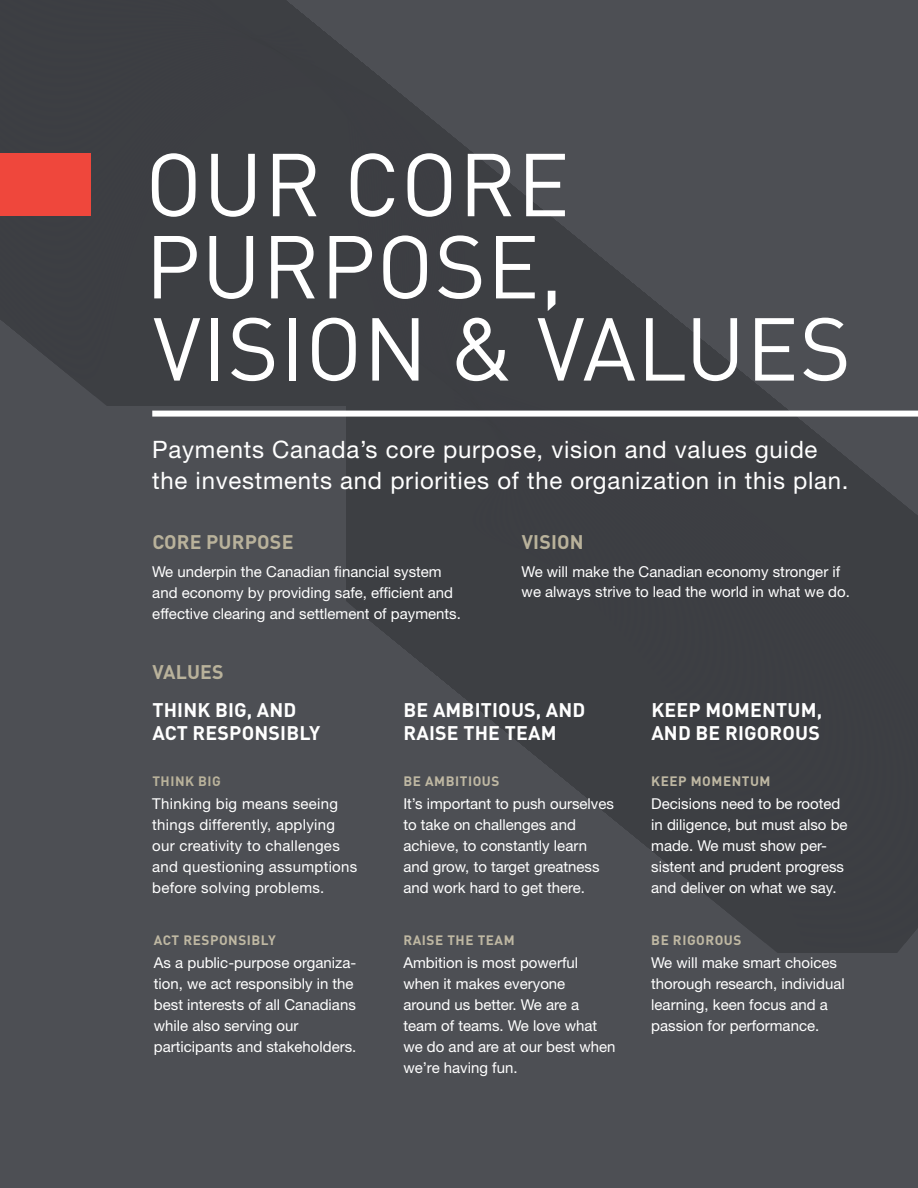
<style>
.page{position:relative;width:918px;height:1188px;background:#4d4f54}
.page>*{position:absolute;margin:0;border:0;box-sizing:border-box;transform-origin:0 0}
.t1{font:87.75px/82.2px "DIN Pro";letter-spacing:.01em;color:#fff}
.t2{font:24px/31.5px "Helvetica Neue LT Std";letter-spacing:.03em;color:#fff}
.t3{font:700 19.5px/22.5px "DIN Pro";letter-spacing:.01em;color:#fff}
.t4{font:700 19.5px "DIN Pro";letter-spacing:.01em;color:#b9b29b}
.t5{font:15px/21px "Helvetica Neue LT Std";color:#fff}
.t6{font:15px/21px "Helvetica Neue LT Std";letter-spacing:.02em;color:#fff}
.t7{font:700 13.5px "DIN Pro";letter-spacing:.04em;color:#bfb8a3}
.t8{font:700 13.5px "DIN Pro";letter-spacing:.04em;color:#b9b29b}
</style>
<div class="page">
<div style="left:95px;top:396px;width:252px;height:10px;background:#3d3f43"></div>
<div style="left:83px;top:386px;width:264px;height:10px;background:#3d3f43"></div>
<div style="left:67px;top:373px;width:280px;height:13px;background:#3d3f43"></div>
<div style="left:56px;top:364px;width:291px;height:9px;background:#3d3f43"></div>
<div style="left:43px;top:354px;width:304px;height:10px;background:#3d3f43"></div>
<div style="left:27px;top:341px;width:320px;height:13px;background:#3d3f43"></div>
<div style="left:16px;top:332px;width:331px;height:9px;background:#3d3f43"></div>
<div style="left:4px;top:322px;width:343px;height:10px;background:#3d3f43"></div>
<div style="left:0;top:108px;width:422px;height:152px;background:#3d3f43"></div>
<div style="left:0;top:101px;width:411px;height:139px;background:#3d3f43"></div>
<div style="left:0;top:98px;width:409px;height:136px;background:#3d3f43"></div>
<div style="left:0;top:97px;width:406px;height:132px;background:#3d3f43"></div>
<div style="left:0;top:95px;width:404px;height:129px;background:#3d3f43"></div>
<div style="left:0;top:93px;width:402px;height:126px;background:#3d3f43"></div>
<div style="left:90px;top:91px;width:310px;height:123px;background:#3d3f43"></div>
<div style="left:90px;top:87px;width:305px;height:116px;background:#3d3f43"></div>
<div style="left:90px;top:83px;width:300px;height:110px;background:#3d3f43"></div>
<svg style="left:90px;top:81px;width:297px;height:106px"></svg>
<div style="left:90px;top:79px;width:295px;height:103px;background:#3d3f43"></div>
<svg style="left:90px;top:76px;width:292px;height:100px"></svg>
<svg style="left:90px;top:74px;width:289px;height:97px"></svg>
<div style="left:90px;top:71px;width:286px;height:95px;background:#3d3f43"></div>
<svg style="left:90px;top:69px;width:283px;height:91px"></svg>
<div style="left:0;top:66px;width:370px;height:89px;background:#3d3f43"></div>
<div style="left:0;top:64px;width:367px;height:85px;background:#3d3f43"></div>
<div style="left:0;top:62px;width:364px;height:82px;background:#3d3f43"></div>
<div style="left:0;top:59px;width:361px;height:79px;background:#3d3f43"></div>
<div style="left:0;top:57px;width:358px;height:75px;background:#3d3f43"></div>
<div style="left:0;top:54px;width:355px;height:73px;background:#3d3f43"></div>
<div style="left:0;top:0;width:352px;height:121px;background:#3d3e43"></div>
<svg style="left:347px;top:113px;width:571px;height:840px;fill:#3d3f43"></svg>
<div style="left:152px;top:411px;width:766px;height:6px;background:#fff"></div>
<div style="left:0;top:153px;width:90px;height:63px;background:#ef473c"></div>
<h1 class="t1" style="left:145px;top:140px;width:707px">OUR CORE<br>PURPOSE,<br>VISION &amp; VALUES</h1>
<h2 class="t2" style="left:152px;top:433px;width:698px">Payments Canada’s core purpose, vision and values guide the investments and priorities of the organization in this plan.</h2>
<h3 class="t4" style="left:152px;top:529px;width:143px">CORE PURPOSE</h3>
<p class="t5" style="left:152px;top:561px;width:310px">We underpin the Canadian financial system and economy by providing safe, efficient and effective clearing and settlement of payments.</p>
<h3 class="t4" style="left:152px;top:659px;width:73px">VALUES</h3>
<h3 class="t4" style="left:522px;top:529px;width:64px">VISION</h3>
<p class="t5" style="left:522px;top:562px;width:330px;line-height:19.2px">We will make the Canadian economy stronger if we always strive to lead the world in what we do.</p>
<h3 class="t3" style="left:152px;top:698px;width:169px">THINK BIG, AND<br>ACT RESPONSIBLY</h3>
<p class="t8" style="left:152px;top:771px;width:70px">THINK BIG</p>
<p class="t6" style="left:152px;top:793px;width:207px">Thinking big means seeing things differently, applying our creativity to challenges and questioning assumptions before solving problems.</p>
<p class="t7" style="left:154px;top:931px;width:123px">ACT RESPONSIBLY</p>
<p class="t5" style="left:154px;top:952px;width:204px">As a public-purpose organiza&shy;tion, we act responsibly in the best interests of all Canadians while also serving our participants and stakeholders.</p>
<h3 class="t3" style="left:403px;top:698px;width:184px">BE AMBITIOUS, AND<br>RAISE THE TEAM</h3>
<h3 class="t3" style="left:651px;top:698px;width:172px">KEEP MOMENTUM,<br>AND BE RIGOROUS</h3>
<p class="t7" style="left:403px;top:771px;width:98px">BE AMBITIOUS</p>
<p class="t5" style="left:403px;top:793px;width:212px">It’s important to push ourselves to take on challenges and achieve, to constantly learn and grow, to target greatness and work hard to get there.</p>
<p class="t7" style="left:403px;top:931px;width:113px">RAISE THE TEAM</p>
<p class="t5" style="left:403px;top:952px;width:214px">Ambition is most powerful when it makes everyone around us better. We are a team of teams. We love what we do and are at our best when we’re having fun.</p>
<p class="t7" style="left:651px;top:771px;width:121px">KEEP MOMENTUM</p>
<p class="t5" style="left:651px;top:793px;width:198px">Decisions need to be rooted in diligence, but must also be made. We must show per&shy;sistent and prudent progress and deliver on what we say.</p>
<p class="t7" style="left:651px;top:931px;width:92px">BE RIGOROUS</p>
<p class="t5" style="left:651px;top:952px;width:195px">We will make smart choices thorough research, individual learning, keen focus and a passion for performance.</p>
</div>
